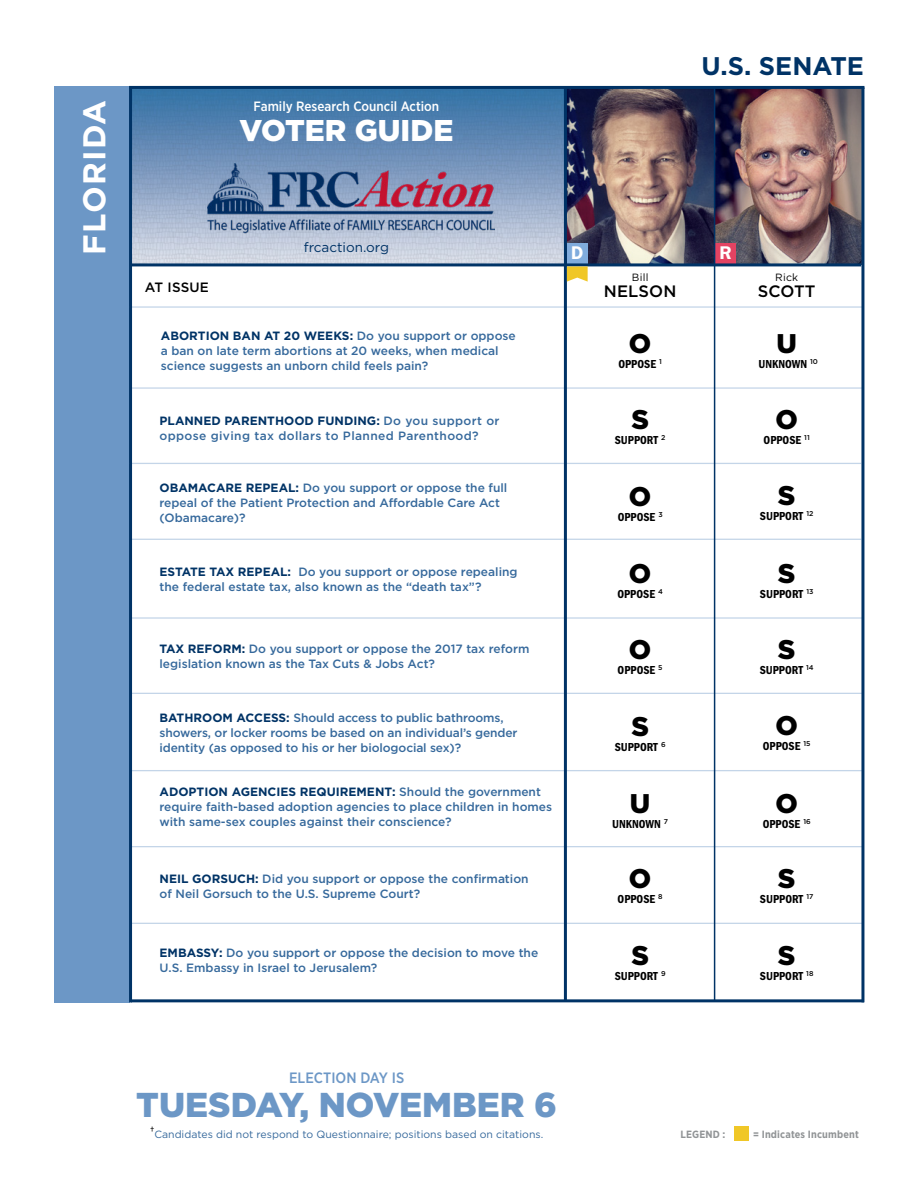
<style>
.page{position:relative;width:918px;height:1188px;background:#fff}
.page>*{position:absolute;margin:0;border:0;box-sizing:border-box;transform-origin:0 0}
.t1{font:900 34.5px "Gotham";color:#6c97c6}
.t2{font:700 31.5px "Gotham";letter-spacing:.04em;color:#fff}
.t3{font:900 30px "Gotham";color:#fff}
.t4{font:900 27px "Gotham";color:#000}
.t5{font:700 25.5px "Gotham";color:#036}
.t6{font:600 18.45px "ITC Franklin Gothic Std";color:#fff}
.t7{font:500 16.5px "Gotham";letter-spacing:.01em;color:#000}
.t8{font:500 15px "Gotham Narrow";color:#6c97c6}
.t9{font:500 13.5px "Gotham Narrow";color:#fff}
.t10{font:13.5px "Gotham";color:#036}
.t11{font:500 13.5px "Gotham";letter-spacing:.01em;color:#000}
.t12{font:500 12px/15px "Gotham";color:#36699c}
.t13{font:12px "ITC Franklin Gothic Std Dm Cd";color:#000}
.t14{font:500 12px/15px "Gotham";letter-spacing:.03em;color:#36699c}
.t15{font:10.5px "Gotham";color:#36699c}
.t16{font:700 10.5px "Gotham Narrow";letter-spacing:.015em;color:#919496}
.t17{font:10.5px "Gotham";letter-spacing:.02em;color:#000}
.s1{font-weight:700;color:#036}
</style>
<div class="page">
<img style="left:132px;top:89px;width:432px;height:174px">
<img style="left:208px;top:164px;width:286px;height:73px">
<div style="left:54px;top:86px;width:75px;height:916px;background:#6c97c6"></div>
<img style="left:567px;top:89px;width:147px;height:174px">
<div style="left:567px;top:243px;width:21px;height:20px;background:#80acdd"></div>
<img style="left:715px;top:89px;width:146px;height:174px">
<div style="left:715px;top:243px;width:21px;height:20px;background:#e44362"></div>
<div style="left:735px;top:1127px;width:14px;height:14px;background:#f0c727"></div>
<hr style="left:131px;top:846px;width:731px;height:1px;background:#c4d5e8">
<hr style="left:131px;top:923px;width:731px;height:1px;background:#c4d5e8">
<hr style="left:130px;top:770px;width:732px;height:1px;background:#c4d5e8">
<hr style="left:130px;top:693px;width:732px;height:1px;background:#c4d5e8">
<hr style="left:131px;top:617px;width:731px;height:2px;background:#c4d5e8">
<hr style="left:130px;top:539px;width:731px;height:1px;background:#c4d5e8">
<hr style="left:129px;top:463px;width:732px;height:1px;background:#c4d5e8">
<hr style="left:131px;top:387px;width:732px;height:2px;background:#c4d5e8">
<hr style="left:129px;top:306px;width:735px;height:2px;background:#c4d5e8">
<hr style="left:131px;top:999px;width:733px;height:3px;background:#036">
<hr style="left:131px;top:263px;width:730px;height:3px;background:#036">
<hr style="left:564px;top:87px;width:3px;height:914px;background:#036">
<hr style="left:129px;top:86px;width:735px;height:3px;background:#036">
<hr style="left:861px;top:87px;width:3px;height:915px;background:#036">
<hr style="left:129px;top:87px;width:3px;height:915px;background:#036">
<hr style="left:714px;top:86px;width:1px;height:915px;background:#036">
<svg style="left:567px;top:266px;width:21px;height:16px"></svg>
<h2 class="t2" style="left:76px;top:255px;width:156px;rotate:-90deg">FLORIDA</h2>
<p class="t9" style="left:254px;top:98px;width:187px">Family Research Council Action</p>
<h3 class="t3" style="left:240px;top:113px;width:215px">VOTER GUIDE</h3>
<h3 class="t5" style="left:702px;top:51px;width:164px">U.S. SENATE</h3>
<p class="t10" style="left:304px;top:240px;width:87px">frcaction.org</p>
<h3 class="t6" style="left:571px;top:242px;width:14px">D</h3>
<h3 class="t6" style="left:720px;top:242px;width:14px">R</h3>
<p class="t11" style="left:145px;top:279px;width:65px">AT ISSUE</p>
<p class="t17" style="left:632px;top:271px;width:18px">Bill</p>
<h3 class="t7" style="left:604px;top:282px;width:74px">NELSON</h3>
<p class="t17" style="left:775px;top:271px;width:24px">Rick</p>
<h3 class="t7" style="left:758px;top:282px;width:59px">SCOTT</h3>
<p class="t12" style="left:161px;top:328px;width:356px"><span class="s1">ABORTION BAN AT 20 WEEKS:</span> Do you support or oppose a ban on late term abortions at 20 weeks, when medical science suggests an unborn child feels pain?</p>
<h3 class="t4" style="left:629px;top:328px;width:24px">O</h3>
<p class="t13" style="left:618px;top:357px;width:45px">OPPOSE <sup>1</sup></p>
<h3 class="t4" style="left:776px;top:328px;width:22px">U</h3>
<p class="t13" style="left:758px;top:357px;width:61px">UNKNOWN <sup>10</sup></p>
<p class="t14" style="left:160px;top:413px;width:341px"><span class="s1">PLANNED PARENTHOOD FUNDING:</span> Do you support or oppose giving tax dollars to Planned Parenthood?</p>
<h3 class="t4" style="left:631px;top:404px;width:19px">S</h3>
<p class="t13" style="left:615px;top:434px;width:52px">SUPPORT <sup>2</sup></p>
<h3 class="t4" style="left:775px;top:404px;width:24px">O</h3>
<p class="t13" style="left:764px;top:433px;width:48px">OPPOSE <sup>11</sup></p>
<p class="t12" style="left:160px;top:480px;width:349px"><span class="s1">OBAMACARE REPEAL:</span> Do you support or oppose the full repeal of the Patient Protection and Affordable Care Act (Obamacare)?</p>
<h3 class="t4" style="left:629px;top:481px;width:24px">O</h3>
<p class="t13" style="left:618px;top:510px;width:46px">OPPOSE <sup>3</sup></p>
<h3 class="t4" style="left:778px;top:480px;width:19px">S</h3>
<p class="t13" style="left:760px;top:509px;width:55px">SUPPORT <sup>12</sup></p>
<p class="t12" style="left:160px;top:564px;width:360px"><span class="s1">ESTATE TAX REPEAL:</span> Do you support or oppose repealing the federal estate tax, also known as the “death tax”?</p>
<h3 class="t4" style="left:629px;top:558px;width:24px">O</h3>
<p class="t13" style="left:617px;top:587px;width:47px">OPPOSE <sup>4</sup></p>
<h3 class="t4" style="left:778px;top:558px;width:19px">S</h3>
<p class="t13" style="left:760px;top:587px;width:55px">SUPPORT <sup>13</sup></p>
<p class="t12" style="left:160px;top:641px;width:371px"><span class="s1">TAX REFORM:</span> Do you support or oppose the 2017 tax reform legislation known as the Tax Cuts &amp; Jobs Act?</p>
<h3 class="t4" style="left:629px;top:634px;width:24px">O</h3>
<p class="t13" style="left:618px;top:664px;width:47px">OPPOSE <sup>5</sup></p>
<h3 class="t4" style="left:778px;top:634px;width:19px">S</h3>
<p class="t13" style="left:760px;top:664px;width:55px">SUPPORT <sup>14</sup></p>
<p class="t12" style="left:160px;top:710px;width:360px"><span class="s1">BATHROOM ACCESS:</span> Should access to public bathrooms, showers, or locker rooms be based on an individual’s gender identity (as opposed to his or her biologocial sex)?</p>
<p class="t12" style="left:160px;top:784px;width:394px"><span class="s1">ADOPTION AGENCIES REQUIREMENT:</span> Should the government require faith-based adoption agencies to place children in homes with same-sex couples against their conscience?</p>
<h3 class="t4" style="left:631px;top:711px;width:19px">S</h3>
<p class="t13" style="left:615px;top:740px;width:52px">SUPPORT <sup>6</sup></p>
<h3 class="t4" style="left:630px;top:787px;width:22px">U</h3>
<p class="t13" style="left:612px;top:817px;width:57px">UNKNOWN <sup>7</sup></p>
<h3 class="t4" style="left:775px;top:710px;width:24px">O</h3>
<p class="t13" style="left:763px;top:739px;width:49px">OPPOSE <sup>15</sup></p>
<h3 class="t4" style="left:775px;top:787px;width:24px">O</h3>
<p class="t13" style="left:763px;top:817px;width:50px">OPPOSE <sup>16</sup></p>
<p class="t12" style="left:160px;top:871px;width:371px"><span class="s1">NEIL GORSUCH:</span> Did you support or oppose the confirmation of Neil Gorsuch to the U.S. Supreme Court?</p>
<h3 class="t4" style="left:629px;top:863px;width:24px">O</h3>
<p class="t13" style="left:618px;top:893px;width:47px">OPPOSE <sup>8</sup></p>
<h3 class="t4" style="left:778px;top:863px;width:19px">S</h3>
<p class="t13" style="left:760px;top:893px;width:55px">SUPPORT <sup>17</sup></p>
<p class="t12" style="left:160px;top:945px;width:380px"><span class="s1">EMBASSY:</span> Do you support or oppose the decision to move the<br>U.S. Embassy in Israel to Jerusalem?</p>
<h3 class="t4" style="left:631px;top:940px;width:19px">S</h3>
<p class="t13" style="left:615px;top:969px;width:52px">SUPPORT <sup>9</sup></p>
<h3 class="t4" style="left:778px;top:940px;width:19px">S</h3>
<p class="t13" style="left:760px;top:969px;width:55px">SUPPORT <sup>18</sup></p>
<p class="t8" style="left:289px;top:1068px;width:117px">ELECTION DAY IS</p>
<h1 class="t1" style="left:136px;top:1085px;width:422px">TUESDAY, NOVEMBER 6</h1>
<p class="t15" style="left:150px;top:1129px;width:395px"><sup>†</sup>Candidates did not respond to Questionnaire; positions based on citations.</p>
<p class="t16" style="left:680px;top:1128px;width:47px">LEGEND :</p>
<p class="t16" style="left:753px;top:1128px;width:107px">= Indicates Incumbent</p>
</div>
